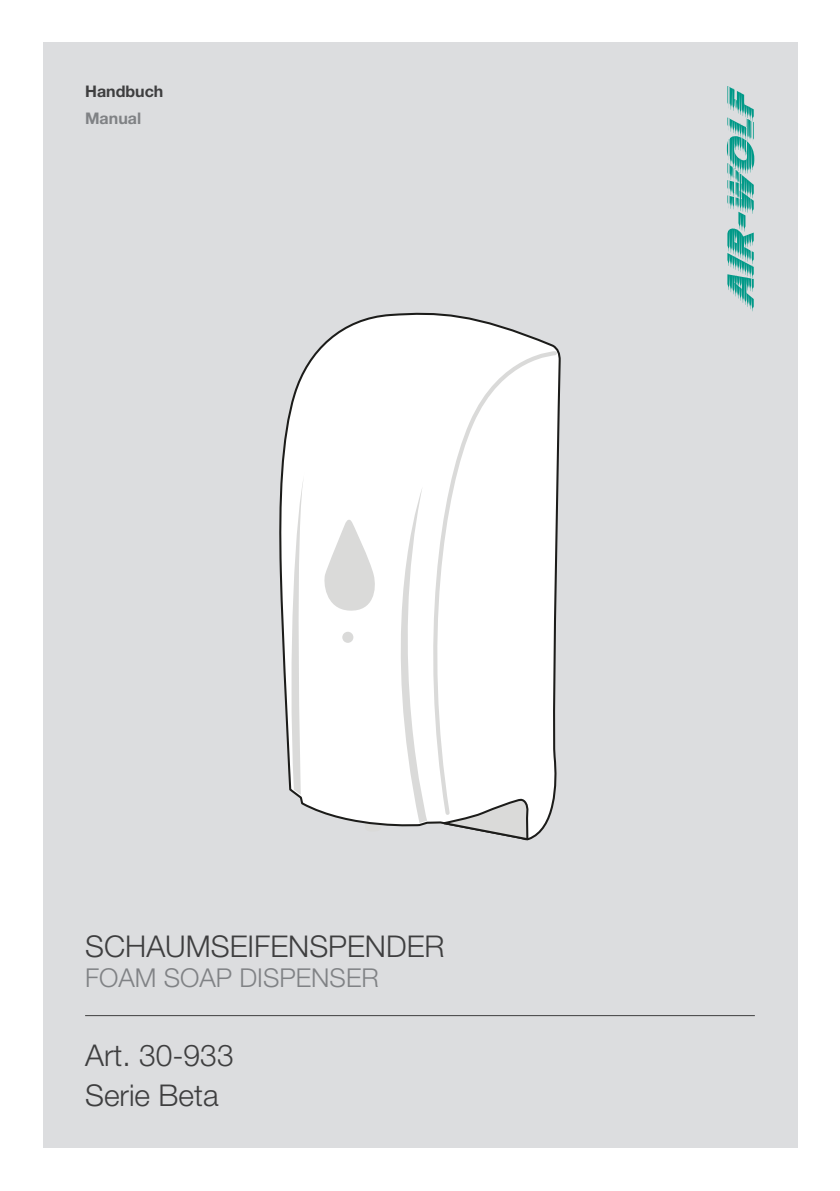
<style>
.page{position:relative;width:840px;height:1191px;background:#fff}
.page>*{position:absolute;margin:0;border:0;box-sizing:border-box;transform-origin:0 0}
.t1{font:300 30px/40px "Helvetica Neue LT Pro";color:#3e3e3f}
.t2{font:300 26px "Helvetica Neue LT Pro";color:#808285}
.t3{font:700 16px "Helvetica Neue LT Pro";color:#3e3e3f}
.t4{font:700 16px "Helvetica Neue LT Pro";color:#808285}
</style>
<div class="page">
<div style="left:43px;top:43px;width:754px;height:1105px;background:#dcdddf"></div>
<svg style="left:726px;top:86px;width:27px;height:225px"></svg>
<hr style="left:85px;top:1015px;width:669px;height:1px;background:#3e3e3f">
<svg style="left:279px;top:313px;width:281px;height:527px"></svg>
<svg style="left:441px;top:817px;width:88px;height:23px"></svg>
<svg style="left:420px;top:349px;width:138px;height:468px;background:#fafaf9"></svg>
<svg style="left:323px;top:486px;width:104px;height:345px"></svg>
<div style="left:342px;top:632px;width:11px;height:11px;background:#dadad9;border-radius:50%"></div>
<svg style="left:287px;top:471px;width:18px;height:324px"></svg>
<p class="t3" style="left:85px;top:81px;width:80px">Handbuch</p>
<p class="t4" style="left:85px;top:108px;width:57px">Manual</p>
<p class="t1" style="left:85px;top:925px;width:361px">SCHAUMSEIFENSPENDER</p>
<p class="t2" style="left:85px;top:961px;width:295px">FOAM SOAP DISPENSER</p>
<p class="t1" style="left:85px;top:1034px;width:150px">Art. 30-933<br>Serie Beta</p>
</div>
